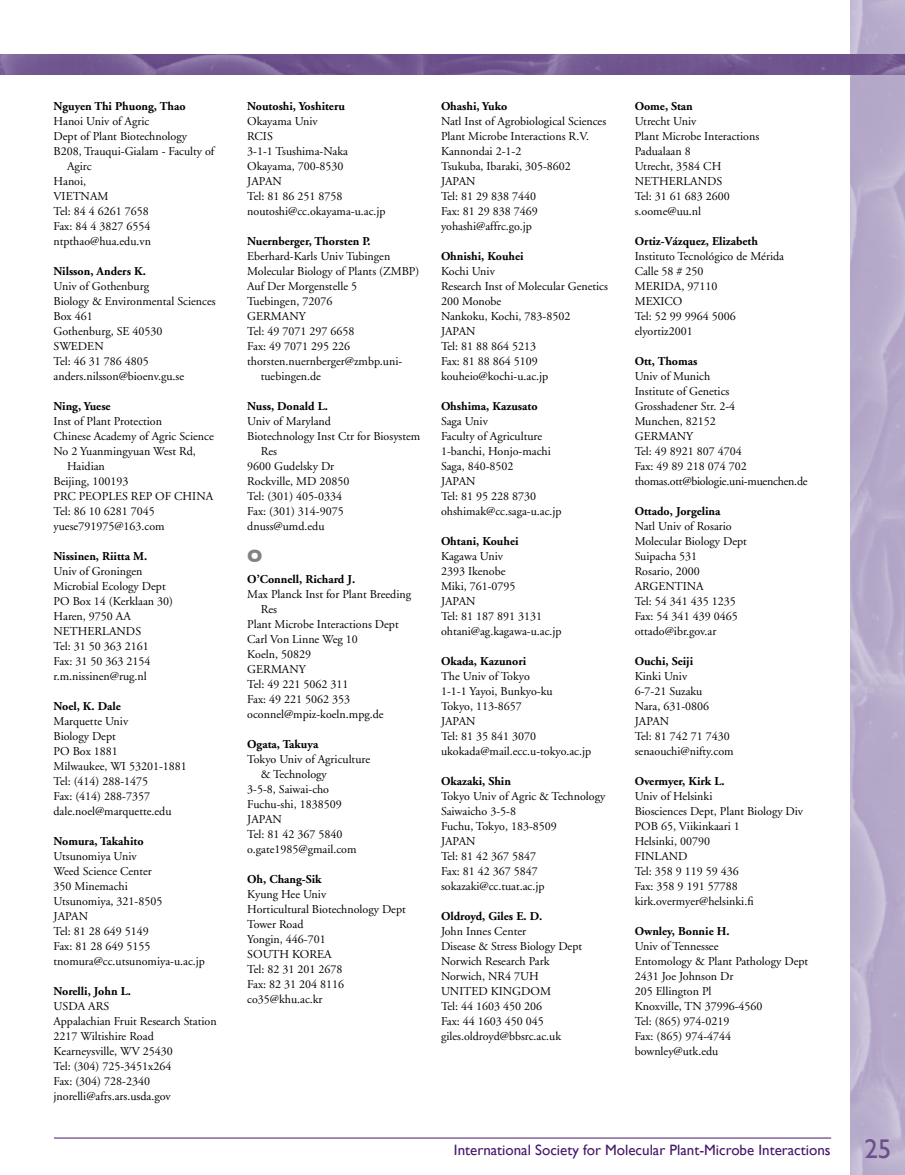
<style>
.page{position:relative;width:905px;height:1175px;background:#fff}
.page>*{position:absolute;margin:0;border:0;box-sizing:border-box;transform-origin:0 0}
.t1{font:700 18px "Gill Sans";color:#808285}
.t2{font:15px "Gill Sans";color:#46166b}
.t3{font:12px/15px "Adobe Garamond";color:#000}
.t4{font:700 12px "Adobe Garamond";color:#000}
.s1{font-size:27px;color:#6b4f8b}
</style>
<div class="page">
<img style="left:850px;top:0;width:54px;height:1174px">
<img style="left:0;top:54px;width:904px;height:20px">
<hr style="left:54px;top:1137px;width:777px;height:1px;background:#46166b">
<p class="t4" style="left:54px;top:100px;width:133px">Nguyen Thi Phuong, Thao</p>
<p class="t3" style="left:54px;top:114px;width:97px">Hanoi Univ of Agric</p>
<p class="t3" style="left:54px;top:129px;width:135px">Dept of Plant Biotechnology</p>
<p class="t3" style="left:54px;top:144px;width:162px">B208, Trauqui-Gialam - Faculty of</p>
<p class="t3" style="left:67px;top:159px;width:26px">Agirc</p>
<p class="t3" style="left:54px;top:174px;width:34px">Hanoi,</p>
<p class="t3" style="left:54px;top:189px;width:56px">VIETNAM</p>
<p class="t3" style="left:54px;top:204px;width:97px">Tel: 84 4 6261 7658</p>
<p class="t3" style="left:54px;top:219px;width:98px">Fax: 84 4 3827 6554</p>
<p class="t3" style="left:54px;top:234px;width:99px">ntpthao@hua.edu.vn</p>
<p class="t4" style="left:54px;top:265px;width:94px">Nilsson, Anders K.</p>
<p class="t3" style="left:54px;top:279px;width:164px">Univ of Gothenburg<br>Biology &amp; Environmental Sciences<br>Box 461<br>Gothenburg, SE 40530<br>SWEDEN<br>Tel: 46 31 786 4805 anders.nilsson@bioenv.gu.se</p>
<p class="t4" style="left:54px;top:400px;width:59px">Ning, Yuese</p>
<p class="t3" style="left:54px;top:414px;width:110px">Inst of Plant Protection</p>
<p class="t3" style="left:54px;top:429px;width:162px">Chinese Academy of Agric Science</p>
<p class="t3" style="left:54px;top:444px;width:144px">No 2 Yuanmingyuan West Rd,</p>
<p class="t3" style="left:67px;top:459px;width:39px">Haidian</p>
<p class="t3" style="left:54px;top:474px;width:76px">Beijing, 100193</p>
<p class="t3" style="left:54px;top:489px;width:161px">PRC PEOPLES REP OF CHINA</p>
<p class="t3" style="left:54px;top:504px;width:103px">Tel: 86 10 6281 7045</p>
<p class="t3" style="left:54px;top:519px;width:113px">yuese791975@163.com</p>
<p class="t4" style="left:54px;top:550px;width:95px">Nissinen, Riitta M.</p>
<p class="t3" style="left:54px;top:564px;width:121px">Univ of Groningen<br>Microbial Ecology Dept<br>PO Box 14 (Kerklaan 30)<br>Haren, 9750 AA<br>NETHERLANDS<br>Tel: 31 50 363 2161<br>Fax: 31 50 363 2154 r.m.nissinen@rug.nl</p>
<p class="t4" style="left:54px;top:700px;width:69px">Noel, K. Dale</p>
<p class="t3" style="left:54px;top:714px;width:135px">Marquette Univ<br>Biology Dept<br>PO Box 1881<br>Milwaukee, WI 53201-1881<br>Tel: (414) 288-1475<br>Fax: (414) 288-7357 dale.noel@marquette.edu</p>
<p class="t4" style="left:54px;top:835px;width:92px">Nomura, Takahito</p>
<p class="t3" style="left:54px;top:849px;width:153px">Utsunomiya Univ<br>Weed Science Center<br>350 Minemachi<br>Utsunomiya, 321-8505<br>JAPAN<br>Tel: 81 28 649 5149<br>Fax: 81 28 649 5155 tnomura@cc.utsunomiya-u.ac.jp</p>
<p class="t4" style="left:54px;top:985px;width:79px">Norelli, John L.</p>
<p class="t3" style="left:54px;top:999px;width:165px">USDA ARS<br>Appalachian Fruit Research Station<br>2217 Wiltishire Road<br>Kearneysville, WV 25430<br>Tel: (304) 725-3451x264<br>Fax: (304) 728-2340 jnorelli@afrs.ars.usda.gov</p>
<p class="t4" style="left:247px;top:100px;width:99px">Noutoshi, Yoshiteru</p>
<p class="t3" style="left:247px;top:114px;width:140px">Okayama Univ<br>RCIS<br>3-1-1 Tsushima-Naka<br>Okayama, 700-8530<br>JAPAN<br>Tel: 81 86 251 8758 noutoshi@cc.okayama-u.ac.jp</p>
<p class="t4" style="left:247px;top:235px;width:125px">Nuernberger, Thorsten P.</p>
<p class="t3" style="left:247px;top:249px;width:145px">Eberhard-Karls Univ Tubingen</p>
<p class="t3" style="left:247px;top:264px;width:174px">Molecular Biology of Plants (ZMBP)</p>
<p class="t3" style="left:247px;top:279px;width:111px">Auf Der Morgenstelle 5</p>
<p class="t3" style="left:247px;top:294px;width:87px">Tuebingen, 72076</p>
<p class="t3" style="left:247px;top:309px;width:60px">GERMANY</p>
<p class="t3" style="left:247px;top:324px;width:109px">Tel: 49 7071 297 6658</p>
<p class="t3" style="left:247px;top:339px;width:104px">Fax: 49 7071 295 226</p>
<p class="t3" style="left:247px;top:354px;width:157px">thorsten.nuernberger@zmbp.uni-</p>
<p class="t3" style="left:261px;top:369px;width:62px">tuebingen.de</p>
<p class="t4" style="left:247px;top:400px;width:82px">Nuss, Donald L.</p>
<p class="t3" style="left:247px;top:414px;width:85px">Univ of Maryland</p>
<p class="t3" style="left:247px;top:429px;width:174px">Biotechnology Inst Ctr for Biosystem</p>
<p class="t3" style="left:261px;top:444px;width:18px">Res</p>
<p class="t3" style="left:247px;top:459px;width:88px">9600 Gudelsky Dr</p>
<p class="t3" style="left:247px;top:474px;width:104px">Rockville, MD 20850</p>
<p class="t3" style="left:247px;top:489px;width:96px">Tel: (301) 405-0334</p>
<p class="t3" style="left:247px;top:504px;width:98px">Fax: (301) 314-9075</p>
<p class="t3" style="left:247px;top:519px;width:79px">dnuss@umd.edu</p>
<h1 class="t1" style="left:247px;top:545px;width:17px">O</h1>
<p class="t4" style="left:247px;top:573px;width:109px">O’Connell, Richard J.</p>
<p class="t3" style="left:247px;top:587px;width:165px">Max Planck Inst for Plant Breeding</p>
<p class="t3" style="left:261px;top:602px;width:18px">Res</p>
<p class="t3" style="left:247px;top:617px;width:153px">Plant Microbe Interactions Dept</p>
<p class="t3" style="left:247px;top:632px;width:112px">Carl Von Linne Weg 10</p>
<p class="t3" style="left:247px;top:647px;width:65px">Koeln, 50829</p>
<p class="t3" style="left:247px;top:662px;width:60px">GERMANY</p>
<p class="t3" style="left:247px;top:677px;width:103px">Tel: 49 221 5062 311</p>
<p class="t3" style="left:247px;top:692px;width:104px">Fax: 49 221 5062 353</p>
<p class="t3" style="left:247px;top:707px;width:138px">oconnel@mpiz-koeln.mpg.de</p>
<p class="t4" style="left:247px;top:738px;width:73px">Ogata, Takuya</p>
<p class="t3" style="left:247px;top:752px;width:124px">Tokyo Univ of Agriculture</p>
<p class="t3" style="left:261px;top:767px;width:68px">&amp; Technology</p>
<p class="t3" style="left:247px;top:782px;width:83px">3-5-8, Saiwai-cho</p>
<p class="t3" style="left:247px;top:797px;width:96px">Fuchu-shi, 1838509</p>
<p class="t3" style="left:247px;top:812px;width:36px">JAPAN</p>
<p class="t3" style="left:247px;top:827px;width:97px">Tel: 81 42 367 5840</p>
<p class="t3" style="left:247px;top:842px;width:111px">o.gate1985@gmail.com</p>
<p class="t4" style="left:247px;top:873px;width:76px">Oh, Chang-Sik</p>
<p class="t3" style="left:247px;top:887px;width:160px">Kyung Hee Univ<br>Horticultural Biotechnology Dept<br>Tower Road<br>Yongin, 446-701<br>SOUTH KOREA<br>Tel: 82 31 201 2678<br>Fax: 82 31 204 8116 co35@khu.ac.kr</p>
<p class="t4" style="left:441px;top:100px;width:68px">Ohashi, Yuko</p>
<p class="t3" style="left:441px;top:114px;width:167px">Natl Inst of Agrobiological Sciences<br>Plant Microbe Interactions R.V.<br>Kannondai 2-1-2<br>Tsukuba, Ibaraki, 305-8602<br>JAPAN<br>Tel: 81 29 838 7440<br>Fax: 81 29 838 7469 yohashi@affrc.go.jp</p>
<p class="t4" style="left:441px;top:250px;width:84px">Ohnishi, Kouhei</p>
<p class="t3" style="left:441px;top:264px;width:168px">Kochi Univ<br>Research Inst of Molecular Genetics<br>200 Monobe<br>Nankoku, Kochi, 783-8502<br>JAPAN<br>Tel: 81 88 864 5213<br>Fax: 81 88 864 5109 kouheio@kochi-u.ac.jp</p>
<p class="t4" style="left:441px;top:400px;width:98px">Ohshima, Kazusato</p>
<p class="t3" style="left:441px;top:414px;width:122px">Saga Univ<br>Faculty of Agriculture<br>1-banchi, Honjo-machi<br>Saga, 840-8502<br>JAPAN<br>Tel: 81 95 228 8730 ohshimak@cc.saga-u.ac.jp</p>
<p class="t4" style="left:441px;top:535px;width:79px">Ohtani, Kouhei</p>
<p class="t3" style="left:441px;top:549px;width:122px">Kagawa Univ<br>2393 Ikenobe<br>Miki, 761-0795<br>JAPAN<br>Tel: 81 187 891 3131 ohtani@ag.kagawa-u.ac.jp</p>
<p class="t4" style="left:441px;top:655px;width:87px">Okada, Kazunori</p>
<p class="t3" style="left:441px;top:669px;width:152px">The Univ of Tokyo<br>1-1-1 Yayoi, Bunkyo-ku<br>Tokyo, 113-8657<br>JAPAN<br>Tel: 81 35 841 3070 ukokada@mail.ecc.u-tokyo.ac.jp</p>
<p class="t4" style="left:441px;top:775px;width:71px">Okazaki, Shin</p>
<p class="t3" style="left:441px;top:789px;width:166px">Tokyo Univ of Agric &amp; Technology<br>Saiwaicho 3-5-8<br>Fuchu, Tokyo, 183-8509<br>JAPAN<br>Tel: 81 42 367 5847<br>Fax: 81 42 367 5847 sokazaki@cc.tuat.ac.jp</p>
<p class="t4" style="left:441px;top:910px;width:103px">Oldroyd, Giles E. D.</p>
<p class="t3" style="left:441px;top:924px;width:143px">John Innes Center<br>Disease &amp; Stress Biology Dept<br>Norwich Research Park<br>Norwich, NR4 7UH<br>UNITED KINGDOM<br>Tel: 44 1603 450 206<br>Fax: 44 1603 450 045 giles.oldroyd@bbsrc.ac.uk</p>
<p class="t4" style="left:634px;top:100px;width:60px">Oome, Stan</p>
<p class="t3" style="left:634px;top:114px;width:126px">Utrecht Univ<br>Plant Microbe Interactions<br>Padualaan 8<br>Utrecht, 3584 CH<br>NETHERLANDS<br>Tel: 31 61 683 2600 s.oome@uu.nl</p>
<p class="t4" style="left:634px;top:235px;width:125px">Ortiz-Vázquez, Elizabeth</p>
<p class="t3" style="left:634px;top:249px;width:151px">Instituto Tecnológico de Mérida<br>Calle 58 # 250<br>MERIDA, 97110<br>MEXICO<br>Tel: 52 99 9964 5006 elyortiz2001</p>
<p class="t4" style="left:634px;top:355px;width:64px">Ott, Thomas</p>
<p class="t3" style="left:634px;top:369px;width:174px">Univ of Munich<br>Institute of Genetics<br>Grosshadener Str. 2-4<br>Munchen, 82152<br>GERMANY<br>Tel: 49 8921 807 4704<br>Fax: 49 89 218 074 702 thomas.ott@biologie.uni-muenchen.de</p>
<p class="t4" style="left:634px;top:505px;width:87px">Ottado, Jorgelina</p>
<p class="t3" style="left:634px;top:519px;width:114px">Natl Univ of Rosario<br>Molecular Biology Dept<br>Suipacha 531<br>Rosario, 2000<br>ARGENTINA<br>Tel: 54 341 435 1235<br>Fax: 54 341 439 0465 ottado@ibr.gov.ar</p>
<p class="t4" style="left:634px;top:655px;width:60px">Ouchi, Seiji</p>
<p class="t3" style="left:634px;top:669px;width:100px">Kinki Univ<br>6-7-21 Suzaku<br>Nara, 631-0806<br>JAPAN<br>Tel: 81 742 71 7430 senaouchi@nifty.com</p>
<p class="t4" style="left:634px;top:775px;width:91px">Overmyer, Kirk L.</p>
<p class="t3" style="left:634px;top:789px;width:170px">Univ of Helsinki<br>Biosciences Dept, Plant Biology Div<br>POB 65, Viikinkaari 1<br>Helsinki, 00790<br>FINLAND<br>Tel: 358 9 119 59 436<br>Fax: 358 9 191 57788 kirk.overmyer@helsinki.fi</p>
<p class="t4" style="left:634px;top:925px;width:96px">Ownley, Bonnie H.</p>
<p class="t3" style="left:634px;top:939px;width:175px">Univ of Tennessee<br>Entomology &amp; Plant Pathology Dept<br>2431 Joe Johnson Dr<br>205 Ellington Pl<br>Knoxville, TN 37996-4560<br>Tel: (865) 974-0219<br>Fax: (865) 974-4744 bownley@utk.edu</p>
<p class="t2" style="left:454px;top:1140px;width:439px">International Society for Molecular Plant-Microbe Interactions <span class="s1">25</span></p>
</div>
